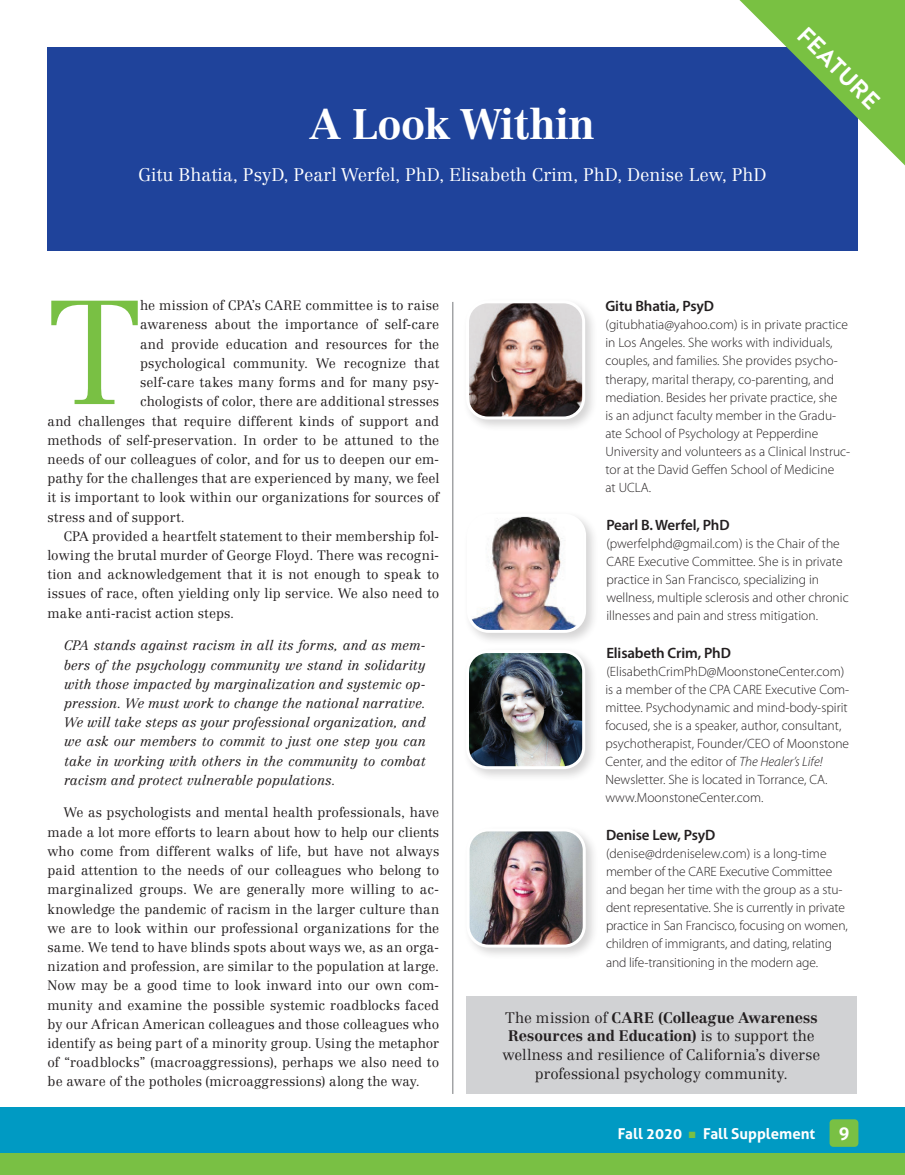
<style>
.page{position:relative;width:905px;height:1175px;background:#fff}
.page>*{position:absolute;margin:0;border:0;box-sizing:border-box;transform-origin:0 0}
.Body_Text{font:300 145.2px "Centennial LT Std";color:#79c044}
.Headline_top_line{font:700 42px "Centennial LT Std";letter-spacing:-.01em;color:#fff}
.t1{font:700 24px "Brandon Grotesque";color:#fff}
.Author_Byline{font:300 18px "Centennial LT Std";color:#fff}
.t2{font:700 17.7px "Aller";color:#fff}
.Body_Text-2{font:300 15px/18.8px "Centennial LT Std";letter-spacing:.005em;color:#231f20;text-align:center}
.Author_name_in_bio{font:600 15px "Myriad Pro";letter-spacing:-.01em;color:#231f20}
.t3{font:700 15px "Aller";color:#fff}
.Body_Text-3{font:300 13.5px/19.2px "Centennial LT Std";letter-spacing:.01em;color:#231f20;text-align:justify}
.Bio_for_author{font:300 13.5px/18px "Myriad Pro";color:#231f20}
.Body_text_-_indent_b{font:italic 300 13.5px/19.2px "Centennial LT Std";color:#231f20;text-align:justify}
.s1{font-style:italic}
.s2{font-weight:700}
.s3{color:#79c044}
</style>
<div class="page">
<div style="left:0;top:1152px;width:904px;height:22px;background:#79c044"></div>
<div style="left:0;top:1107px;width:904px;height:45px;background:#009ac3"></div>
<div style="left:829px;top:1119px;width:29px;height:27px;background:#79c044;border-radius:4px"></div>
<div style="left:48px;top:47px;width:809px;height:204px;background:#1f439b"></div>
<svg style="left:739px;top:0;width:165px;height:165px"></svg>
<div style="left:466px;top:996px;width:390px;height:98px;background:#d1d2d4"></div>
<div style="left:463px;top:825px;width:135px;height:135px;background:#231f20;opacity:.19"></div>
<img style="left:468px;top:830px;width:116px;height:116px">
<div style="left:466px;top:828px;width:119px;height:119px;border:3px solid #fff;border-radius:20px"></div>
<div style="left:462px;top:297px;width:136px;height:135px;background:#231f20;opacity:.19"></div>
<img style="left:468px;top:302px;width:115px;height:116px">
<div style="left:466px;top:300px;width:119px;height:119px;border:3px solid #fff;border-radius:20px"></div>
<div style="left:463px;top:510px;width:136px;height:136px;background:#231f20;opacity:.19"></div>
<img style="left:468px;top:515px;width:116px;height:116px">
<div style="left:467px;top:514px;width:119px;height:119px;border:3px solid #fff;border-radius:20px"></div>
<div style="left:462px;top:646px;width:136px;height:136px;background:#231f20;opacity:.19"></div>
<img style="left:467px;top:652px;width:116px;height:115px">
<div style="left:466px;top:650px;width:119px;height:119px;border:3px solid #fff;border-radius:20px"></div>
<hr style="left:452px;top:302px;width:1px;height:792px;background:#76787b">
<p class="Headline_top_line" style="left:310px;top:99px;width:286px">A Look Within</p>
<p class="Author_Byline" style="left:139px;top:164px;width:629px">Gitu Bhatia, PsyD, Pearl Werfel, PhD, Elisabeth Crim, PhD, Denise Lew, PhD</p>
<p class="t1" style="left:813px;top:19px;width:106px;rotate:45deg">FEATURE</p>
<p class="Body_Text" style="left:48px;top:267px;width:95px">T</p>
<p class="Body_Text-3" style="left:140px;top:296px;width:301px">he mission of CPA’s CARE committee is to raise</p>
<p class="Body_Text-3" style="left:140px;top:315px;width:301px">awareness about the importance of self-care</p>
<p class="Body_Text-3" style="left:140px;top:334px;width:301px">and provide education and resources for the</p>
<p class="Body_Text-3" style="left:140px;top:353px;width:301px">psychological community. We recognize that</p>
<p class="Body_Text-3" style="left:140px;top:373px;width:301px">self-care takes many forms and for many psy-</p>
<p class="Body_Text-3" style="left:140px;top:392px;width:301px">chologists of color, there are additional stresses</p>
<p class="Body_Text-3" style="left:48px;top:411px;width:393px">and challenges that require different kinds of support and</p>
<p class="Body_Text-3" style="left:48px;top:430px;width:393px">methods of self-preservation. In order to be attuned to the</p>
<p class="Body_Text-3" style="left:48px;top:449px;width:393px">needs of our colleagues of color, and for us to deepen our em-</p>
<p class="Body_Text-3" style="left:48px;top:469px;width:393px">pathy for the challenges that are experienced by many, we feel</p>
<p class="Body_Text-3" style="left:48px;top:488px;width:393px">it is important to look within our organizations for sources of</p>
<p class="Body_Text-3" style="left:48px;top:507px;width:139px">stress and of support.</p>
<p class="Body_Text-3" style="left:48px;top:526px;width:393px;text-indent:16px">CPA provided a heartfelt statement to their membership fol&shy;lowing the brutal murder of George Floyd. There was recogni&shy;tion and acknowledgement that it is not enough to speak to issues of race, often yielding only lip service. We also need to make anti-racist action steps.</p>
<p class="Body_text_-_indent_b" style="left:64px;top:636px;width:363px">CPA stands against racism in all its forms, and as mem&shy;bers of the psychology community we stand in solidarity with those impacted by marginalization and systemic op&shy;pression. We must work to change the national narrative.<br>We will take steps as your professional organization, and we ask our members to commit to just one step you can take in working with others in the community to combat racism and protect vulnerable populations.</p>
<p class="Body_Text-3" style="left:48px;top:803px;width:393px;text-indent:16px">We as psychologists and mental health professionals, have made a lot more efforts to learn about how to help our clients who come from different walks of life, but have not always paid attention to the needs of our colleagues who belong to marginalized groups. We are generally more willing to ac&shy;knowledge the pandemic of racism in the larger culture than we are to look within our professional organizations for the same. We tend to have blinds spots about ways we, as an orga&shy;nization and profession, are similar to the population at large.<br>Now may be a good time to look inward into our own com&shy;munity and examine the possible systemic roadblocks faced by our African American colleagues and those colleagues who identify as being part of a minority group. Using the metaphor of “roadblocks” (macroaggressions), perhaps we also need to be aware of the potholes (microaggressions) along the way.</p>
<p class="Author_name_in_bio" style="left:605px;top:297px;width:110px">Gitu Bhatia, PsyD</p>
<p class="Bio_for_author" style="left:605px;top:316px;width:246px">(gitubhatia@yahoo.com) is in private practice in Los Angeles. She works with individuals, couples, and families. She provides psycho&shy;therapy, marital therapy, co-parenting, and mediation. Besides her private practice, she<br>is an adjunct faculty member in the Gradu&shy;ate School of Psychology at Pepperdine University and volunteers as a Clinical Instruc&shy;tor at the David Geffen School of Medicine<br>at UCLA.</p>
<p class="Author_name_in_bio" style="left:606px;top:515px;width:125px">Pearl B. Werfel, PhD</p>
<p class="Bio_for_author" style="left:606px;top:534px;width:244px">(pwerfelphd@gmail.com) is the Chair of the CARE Executive Committee. She is in private practice in San Francisco, specializing in wellness, multiple sclerosis and other chronic illnesses and pain and stress mitigation.</p>
<p class="Author_name_in_bio" style="left:606px;top:643px;width:126px">Elisabeth Crim, PhD</p>
<p class="Bio_for_author" style="left:605px;top:662px;width:245px">(ElisabethCrimPhD@MoonstoneCenter.com) is a member of the CPA CARE Executive Com&shy;mittee. Psychodynamic and mind-body-spirit focused, she is a speaker, author, consultant, psychotherapist, Founder/CEO of Moonstone Center, and the editor of <span class="s1">The Healer’s Life!<br></span>Newsletter. She is located in Torrance, CA. www.MoonstoneCenter.com.</p>
<p class="Author_name_in_bio" style="left:606px;top:826px;width:111px">Denise Lew, PsyD</p>
<p class="Bio_for_author" style="left:606px;top:844px;width:243px">(denise@drdeniselew.com) is a long-time member of the CARE Executive Committee and began her time with the group as a stu&shy;dent representative. She is currently in private practice in San Francisco, focusing on women, children of immigrants, and dating, relating and life-transitioning in the modern age.</p>
<p class="Body_Text-2" style="left:502px;top:1008px;width:319px">The mission of <span class="s2">CARE (Colleague Awareness Resources and Education)</span> is to support the wellness and resilience of California’s diverse professional psychology community.</p>
<p class="t3" style="left:618px;top:1124px;width:199px">Fall 2020 <span class="s3">■</span> Fall Supplement</p>
<h3 class="t2" style="left:838px;top:1121px;width:12px">9</h3>
</div>
